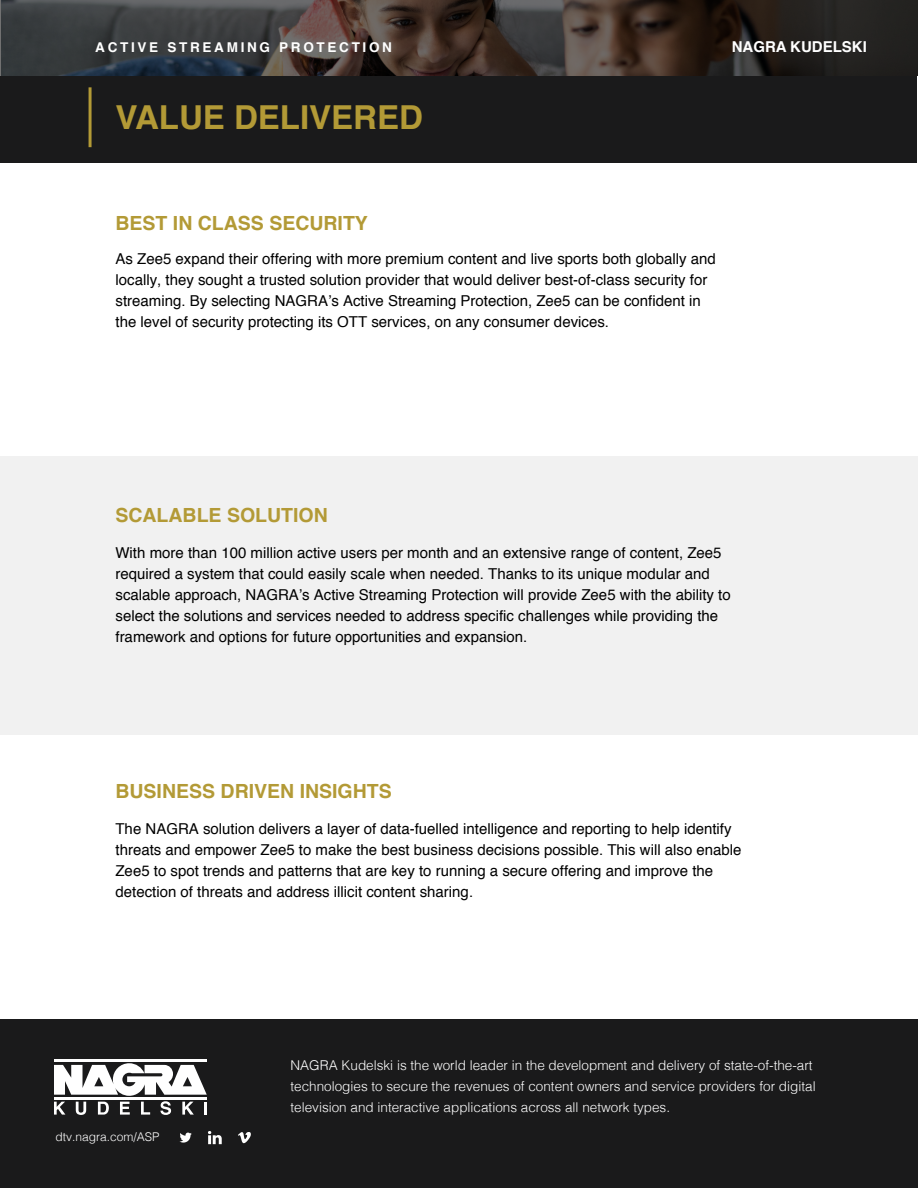
<style>
.page{position:relative;width:918px;height:1188px;background:#fff}
.page>*{position:absolute;margin:0;border:0;box-sizing:border-box;transform-origin:0 0}
.t1{font:700 33px "Helvetica";color:#b39a36}
.t2{font:700 19.5px "Helvetica";color:#b39a36}
.t3{font:15px/21px "Helvetica";color:#000}
.t4{font:700 15px "Helvetica";color:#fff}
.t5{font:300 13.5px/21px "Helvetica";color:#fff}
.t6{font:700 13.5px "Helvetica";letter-spacing:.2em;color:#fff}
.t7{font:300 12px "Helvetica";color:#fff}
</style>
<div class="page">
<svg style="left:0;top:0;width:918px;height:76px;background:#3b3533"></svg>
<div style="left:0;top:77px;width:917px;height:86px;background:#1a1a1b"></div>
<hr style="left:89px;top:87px;width:3px;height:60px;background:#b39a36">
<div style="left:0;top:456px;width:918px;height:279px;background:#f1f1f1"></div>
<div style="left:0;top:1020px;width:918px;height:168px;background:#1a1a1b"></div>
<svg style="left:54px;top:1063px;width:153px;height:52px"></svg>
<hr style="left:54px;top:1059px;width:153px;height:3px;background:#fff">
<hr style="left:54px;top:1097px;width:153px;height:2px;background:#fff">
<svg style="left:180px;top:1133px;width:12px;height:10px"></svg>
<svg style="left:208px;top:1131px;width:14px;height:13px"></svg>
<svg style="left:238px;top:1132px;width:13px;height:11px"></svg>
<p class="t6" style="left:95px;top:36px;width:298px">ACTIVE STREAMING PROTECTION</p>
<p class="t4" style="left:732px;top:34px;width:137px">NAGRA KUDELSKI</p>
<h1 class="t1" style="left:116px;top:90px;width:309px">VALUE DELIVERED</h1>
<h2 class="t2" style="left:116px;top:207px;width:254px">BEST IN CLASS SECURITY</h2>
<p class="t3" style="left:116px;top:249px;width:602px">As Zee5 expand their offering with more premium content and live sports both globally and locally, they sought a trusted solution provider that would deliver best-of-class security for streaming. By selecting NAGRA’s Active Streaming Protection, Zee5 can be confident in the level of security protecting its OTT services, on any consumer devices.</p>
<h2 class="t2" style="left:116px;top:499px;width:214px">SCALABLE SOLUTION</h2>
<p class="t3" style="left:116px;top:543px;width:617px">With more than 100 million active users per month and an extensive range of content, Zee5 required a system that could easily scale when needed. Thanks to its unique modular and scalable approach, NAGRA’s Active Streaming Protection will provide Zee5 with the ability to select the solutions and services needed to address specific challenges while providing the framework and options for future opportunities and expansion.</p>
<h2 class="t2" style="left:116px;top:776px;width:278px">BUSINESS DRIVEN INSIGHTS</h2>
<p class="t3" style="left:116px;top:819px;width:628px">The NAGRA solution delivers a layer of data-fuelled intelligence and reporting to help identify threats and empower Zee5 to make the best business decisions possible. This will also enable Zee5 to spot trends and patterns that are key to running a secure offering and improve the detection of threats and address illicit content sharing.</p>
<p class="t7" style="left:56px;top:1126px;width:106px">dtv.nagra.com/ASP</p>
<p class="t5" style="left:291px;top:1053px;width:527px">NAGRA Kudelski is the world leader in the development and delivery of state-of-the-art technologies to secure the revenues of content owners and service providers for digital television and interactive applications across all network types.</p>
</div>
